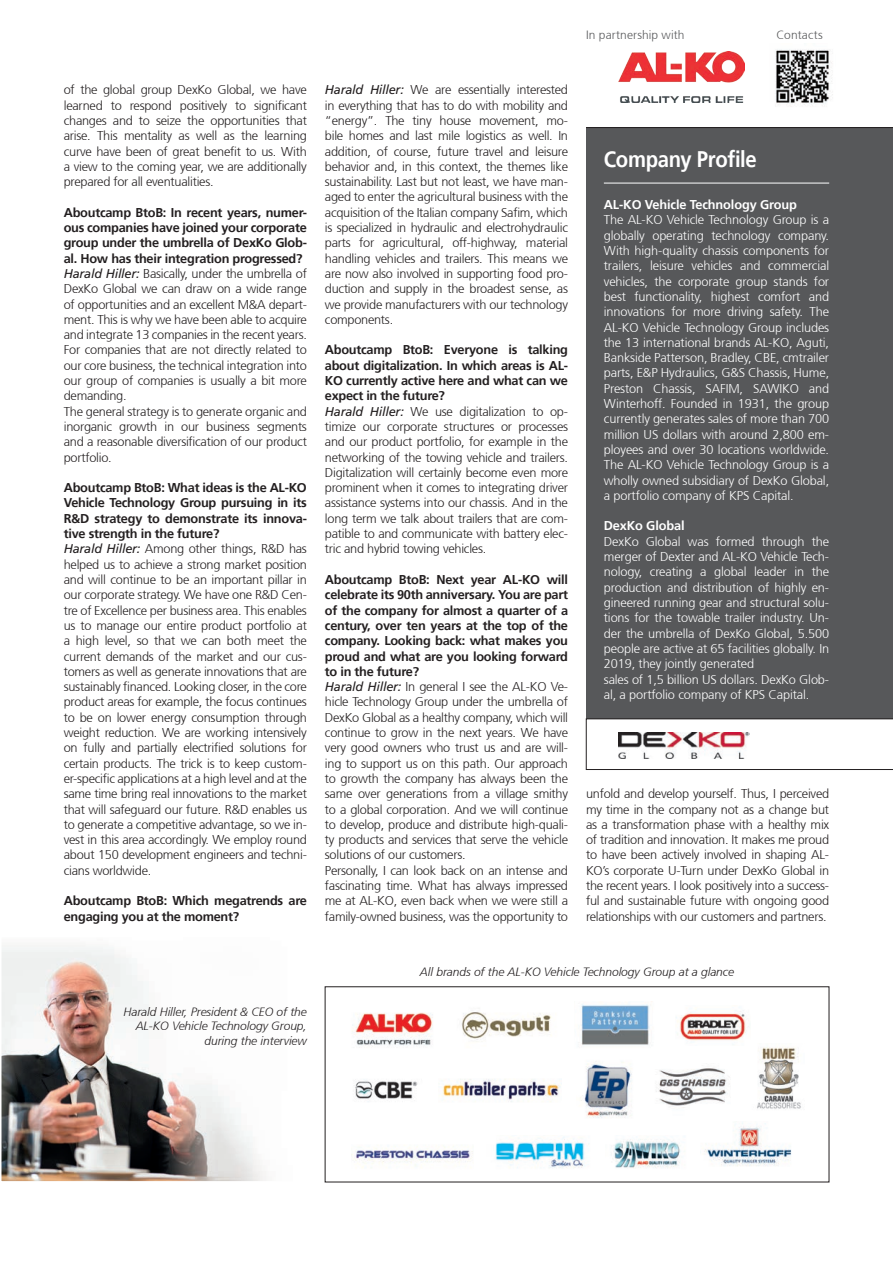
<style>
.page{position:relative;width:893px;height:1263px;background:#fff}
.page>*{position:absolute;margin:0;border:0;box-sizing:border-box;transform-origin:0 0}
.t1{font:700 22.5px "Frutiger 65";letter-spacing:-.015em;color:#fff;scale:.9 1}
.t2{font:300 12.75px/15.3px "Frutiger 45";letter-spacing:-.02em;color:#231f20;text-align:justify}
.t3{font:300 12.75px/15.3px "Frutiger 45";letter-spacing:-.01em;color:#fff;text-align:justify}
.t4{font:700 12.75px/15.3px "Frutiger 65";letter-spacing:-.02em;color:#231f20;text-align:justify}
.t5{font:700 12.75px "Frutiger 65";letter-spacing:-.01em;color:#fff}
.t6{font:italic 300 12px/14.4px "Frutiger 46";letter-spacing:-.005em;color:#231f20;text-align:right}
.t7{font:300 12px "Frutiger 45";letter-spacing:.01em;color:#57585a}
.s1{font-family:"Frutiger";font-weight:400;font-style:italic}
</style>
<div class="page">
<img style="left:3px;top:945px;width:263px;height:234px">
<div style="left:0;top:936px;width:307px;height:246px;border:2px solid #fff"></div>
<img style="left:775px;top:49px;width:58px;height:58px">
<div style="left:586px;top:128px;width:307px;height:591px;background:#57585a"></div>
<img style="left:619px;top:52px;width:125px;height:51px">
<hr style="left:604px;top:183px;width:225px;height:1px;background:#fff">
<img style="left:352px;top:1012px;width:81px;height:35px">
<hr style="left:586px;top:127px;width:307px;height:1px;background:#231f20">
<img style="left:442px;top:1079px;width:119px;height:23px">
<img style="left:757px;top:1047px;width:44px;height:62px">
<img style="left:611px;top:1139px;width:70px;height:29px">
<img style="left:704px;top:1123px;width:88px;height:43px">
<img style="left:461px;top:1012px;width:91px;height:30px">
<img style="left:581px;top:1004px;width:69px;height:41px">
<img style="left:355px;top:1080px;width:63px;height:22px">
<img style="left:676px;top:1010px;width:70px;height:31px">
<img style="left:656px;top:1068px;width:72px;height:40px">
<img style="left:581px;top:1061px;width:51px;height:57px">
<img style="left:352px;top:1146px;width:121px;height:22px">
<img style="left:495px;top:1137px;width:90px;height:31px">
<svg style="left:586px;top:719px;width:307px;height:51px"></svg>
<img style="left:619px;top:732px;width:130px;height:26px">
<p class="t2" style="left:64px;top:82px;width:245px">of the global group DexKo Global, we have learned to respond positively to significant changes and to seize the opportunities that arise. This mentality as well as the learning curve have been of great benefit to us. With a view to the coming year, we are additionally prepared for all eventualities.</p>
<p class="t4" style="left:64px;top:205px;width:245px">Aboutcamp BtoB: In recent years, numer&shy;ous companies have joined your corporate group under the umbrella of DexKo Glob&shy;al. How has their integration progressed?</p>
<p class="t2" style="left:64px;top:266px;width:245px"><span class="s1">Harald Hiller:</span> Basically, under the umbrella of DexKo Global we can draw on a wide range of opportunities and an excellent M&amp;A depart&shy;ment. This is why we have been able to acquire and integrate 13 companies in the recent years.<br>For companies that are not directly related to our core business, the technical integration into our group of companies is usually a bit more demanding.</p>
<p class="t2" style="left:64px;top:404px;width:245px">The general strategy is to generate organic and inorganic growth in our business segments and a reasonable diversification of our product portfolio.</p>
<p class="t4" style="left:64px;top:480px;width:245px">Aboutcamp BtoB: What ideas is the AL-KO Vehicle Technology Group pursuing in its R&amp;D strategy to demonstrate its innova&shy;tive strength in the future?</p>
<p class="t2" style="left:64px;top:541px;width:245px"><span class="s1">Harald Hiller:</span> Among other things, R&amp;D has helped us to achieve a strong market position and will continue to be an important pillar in our corporate strategy. We have one R&amp;D Cen&shy;tre of Excellence per business area. This enables us to manage our entire product portfolio at a high level, so that we can both meet the current demands of the market and our cus&shy;tomers as well as generate innovations that are sustainably financed. Looking closer, in the core product areas for example, the focus continues to be on lower energy consumption through weight reduction. We are working intensively on fully and partially electrified solutions for certain products. The trick is to keep custom&shy;er-specific applications at a high level and at the same time bring real innovations to the market that will safeguard our future. R&amp;D enables us to generate a competitive advantage, so we in&shy;vest in this area accordingly. We employ round about 150 development engineers and techni&shy;cians worldwide.</p>
<p class="t4" style="left:64px;top:893px;width:245px">Aboutcamp BtoB: Which megatrends are engaging you at the moment?</p>
<p class="t6" style="left:123px;top:1004px;width:185px">Harald Hiller, President &amp; CEO of the<br>AL-KO Vehicle Technology Group,</p>
<p class="t6" style="left:204px;top:1033px;width:104px">during the interview</p>
<p class="t2" style="left:325px;top:82px;width:245px"><span class="s1">Harald Hiller:</span> We are essentially interested in everything that has to do with mobility and “energy”. The tiny house movement, mo&shy;bile homes and last mile logistics as well. In addition, of course, future travel and leisure behavior and, in this context, the themes like sustainability. Last but not least, we have man&shy;aged to enter the agricultural business with the acquisition of the Italian company Safim, which is specialized in hydraulic and electrohydraulic parts for agricultural, off-highway, material handling vehicles and trailers. This means we are now also involved in supporting food pro&shy;duction and supply in the broadest sense, as we provide manufacturers with our technology components.</p>
<p class="t4" style="left:325px;top:342px;width:245px">Aboutcamp BtoB: Everyone is talking about digitalization. In which areas is AL-KO currently active here and what can we expect in the future?</p>
<p class="t2" style="left:325px;top:404px;width:245px"><span class="s1">Harald Hiller:</span> We use digitalization to op&shy;timize our corporate structures or processes and our product portfolio, for example in the networking of the towing vehicle and trailers.<br>Digitalization will certainly become even more prominent when it comes to integrating driver assistance systems into our chassis. And in the long term we talk about trailers that are com&shy;patible to and communicate with battery elec&shy;tric and hybrid towing vehicles.</p>
<p class="t4" style="left:325px;top:572px;width:245px">Aboutcamp BtoB: Next year AL-KO will celebrate its 90th anniversary. You are part of the company for almost a quarter of a century, over ten years at the top of the company. Looking back: what makes you proud and what are you looking forward to in the future?</p>
<p class="t2" style="left:325px;top:679px;width:245px"><span class="s1">Harald Hiller:</span> In general I see the AL-KO Ve&shy;hicle Technology Group under the umbrella of DexKo Global as a healthy company, which will continue to grow in the next years. We have very good owners who trust us and are will&shy;ing to support us on this path. Our approach to growth the company has always been the same over generations from a village smithy to a global corporation. And we will continue to develop, produce and distribute high-quali&shy;ty products and services that serve the vehicle solutions of our customers.</p>
<p class="t2" style="left:325px;top:863px;width:245px">Personally, I can look back on an intense and fascinating time. What has always impressed me at AL-KO, even back when we were still a family-owned business, was the opportunity to</p>
<p class="t7" style="left:586px;top:28px;width:100px">In partnership with</p>
<p class="t7" style="left:777px;top:28px;width:48px">Contacts</p>
<p class="t1" style="left:604px;top:146px;width:171px">Company Profile</p>
<p class="t5" style="left:604px;top:197px;width:195px">AL-KO Vehicle Technology Group</p>
<p class="t3" style="left:604px;top:213px;width:227px">The AL-KO Vehicle Technology Group is a globally operating technology company.<br>With high-quality chassis components for trailers, leisure vehicles and commercial vehicles, the corporate group stands for best functionality, highest comfort and innovations for more driving safety. The AL-KO Vehicle Technology Group includes the 13 international brands AL-KO, Aguti, Bankside Patterson, Bradley, CBE, cmtrailer parts, E&amp;P Hydraulics, G&amp;S Chassis, Hume, Preston Chassis, SAFIM, SAWIKO and Winterhoff. Founded in 1931, the group currently generates sales of more than 700 million US dollars with around 2,800 em&shy;ployees and over 30 locations worldwide.<br>The AL-KO Vehicle Technology Group is a wholly owned subsidiary of DexKo Global, a portfolio company of KPS Capital.</p>
<p class="t5" style="left:604px;top:518px;width:82px">DexKo Global</p>
<p class="t3" style="left:604px;top:534px;width:227px">DexKo Global was formed through the merger of Dexter and AL-KO Vehicle Tech&shy;nology, creating a global leader in the production and distribution of highly en&shy;gineered running gear and structural solu&shy;tions for the towable trailer industry. Un&shy;der the umbrella of DexKo Global, 5.500 people are active at 65 facilities globally. In 2019, they jointly generated</p>
<p class="t3" style="left:604px;top:672px;width:227px">sales of 1,5 billion US dollars. DexKo Glob&shy;al, a portfolio company of KPS Capital.</p>
<p class="t2" style="left:586px;top:786px;width:245px">unfold and develop yourself. Thus, I perceived my time in the company not as a change but as a transformation phase with a healthy mix of tradition and innovation. It makes me proud to have been actively involved in shaping AL-KO’s corporate U-Turn under DexKo Global in the recent years. I look positively into a success&shy;ful and sustainable future with ongoing good relationships with our customers and partners.</p>
<p class="t6" style="left:420px;top:965px;width:316px">All brands of the AL-KO Vehicle Technology Group at a glance</p>
</div>
